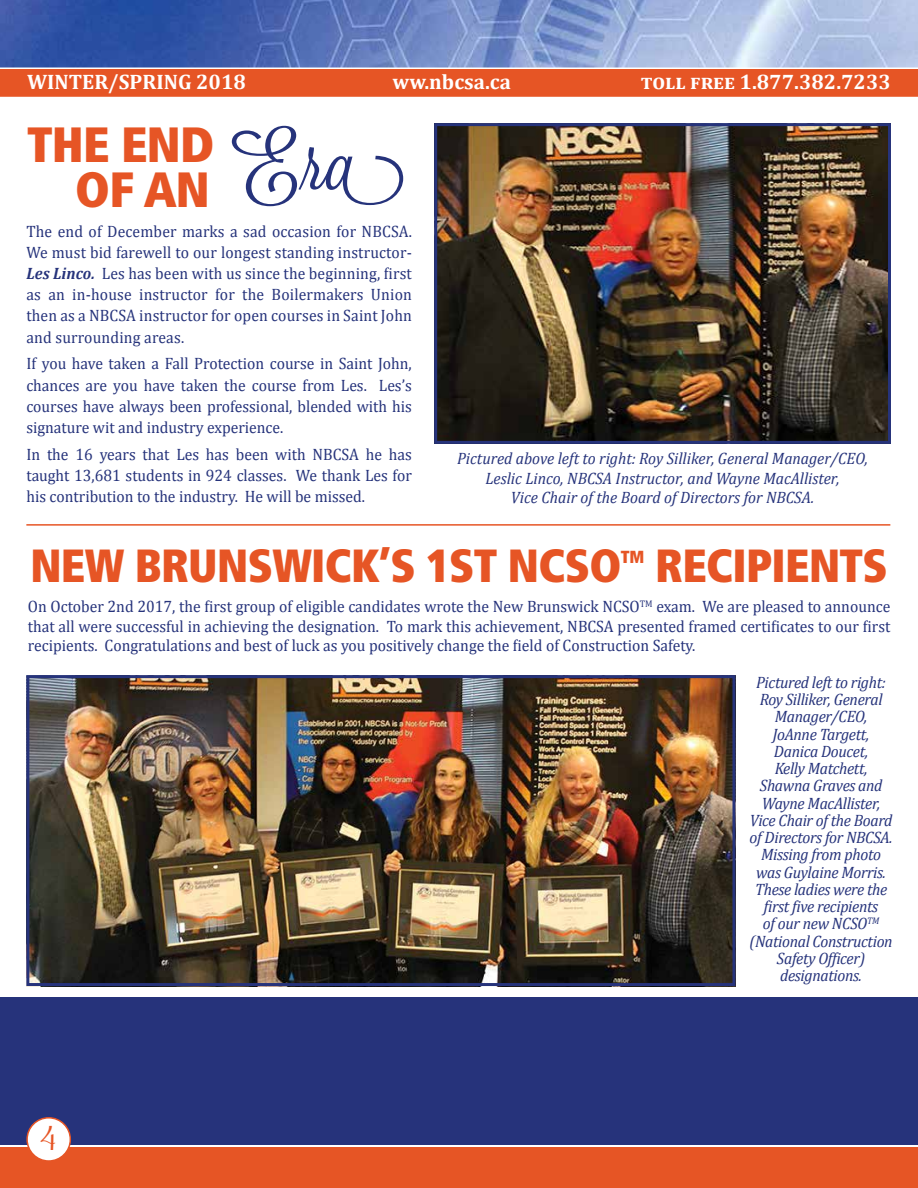
<style>
.page{position:relative;width:918px;height:1188px;background:#fff}
.page>*{position:absolute;margin:0;border:0;box-sizing:border-box;transform-origin:0 0}
.t1{font:900 condensed 49.5px/45px "Frutiger";letter-spacing:-.015em;color:#e65525}
.t2{font:900 condensed 46.5px "Frutiger";letter-spacing:-.015em;color:#e65525}
.t3{font:33px "Rochester";color:#e65525}
.t4{font:700 21px "Cambria";color:#fff}
.t5{font:900 condensed 17.55px "Frutiger";color:#e65525}
.t6{font:16.5px/21px "Cambria";color:#26337b;text-align:justify;scale:.95 1}
.t7{font:italic 16.5px/17.2px "Cambria";letter-spacing:-.02em;color:#26337b;text-align:center;scale:.95 1}
.t8{font:italic 16.5px/19.5px "Cambria";color:#26337b;text-align:center;scale:.95 1}
.s1{font-weight:700;font-style:italic}
</style>
<div class="page">
<img style="left:0;top:0;width:918px;height:68px">
<div style="left:0;top:69px;width:918px;height:28px;background:#e65525"></div>
<div style="left:0;top:997px;width:918px;height:147px;background:#26337b"></div>
<div style="left:0;top:1148px;width:918px;height:40px;background:#e65525"></div>
<div style="left:27px;top:1118px;width:43px;height:43px;background:#fff;border-radius:50%"></div>
<div style="left:26px;top:1117px;width:45px;height:45px;border:2px solid #e65525;border-radius:50%"></div>
<img style="left:438px;top:127px;width:449px;height:313px">
<div style="left:434px;top:123px;width:457px;height:321px;border:3px solid #26337b"></div>
<hr style="left:26px;top:524px;width:864px;height:2px;background:#e65525">
<img style="left:30px;top:679px;width:701px;height:303px">
<div style="left:26px;top:675px;width:709px;height:311px;border:3px solid #26337b"></div>
<p class="t4" style="left:27px;top:67px;width:220px">WINTER/SPRING 2018</p>
<p class="t4" style="left:393px;top:67px;width:120px">ww.nbcsa.ca</p>
<p class="t4" style="left:641px;top:67px;width:252px">toll free 1.877.382.7233</p>
<h1 class="t1" style="left:75px;top:122px;width:331px;text-indent:-48px">THE END<br>OF AN <sup>Era</sup></h1>
<p class="t6" style="left:26px;top:221px;width:407px">The end of December marks a sad occasion for NBCSA.<br>We must bid farewell to our longest standing instructor-<span class="s1">Les Linco.</span> Les has been with us since the beginning, first as an in-house instructor for the Boilermakers Union then as a NBCSA instructor for open courses in Saint John and surrounding areas.</p>
<p class="t6" style="left:26px;top:353px;width:407px">If you have taken a Fall Protection course in Saint John, chances are you have taken the course from Les. Les’s courses have always been professional, blended with his signature wit and industry experience.</p>
<p class="t6" style="left:26px;top:443px;width:407px">In the 16 years that Les has been with NBCSA he has taught 13,681 students in 924 classes. We thank Les for his contribution to the industry. He will be missed.</p>
<p class="t8" style="left:457px;top:448px;width:434px">Pictured above left to right: Roy Silliker, General Manager/CEO,<br>Leslic Linco, NBCSA Instructor, and Wayne MacAllister,<br>Vice Chair of the Board of Directors for NBCSA.</p>
<h2 class="t2" style="left:30px;top:538px;width:506px">NEW BRUNSWICK’S 1ST NCSO</h2>
<p class="t5" style="left:621px;top:546px;width:25px">TM</p>
<h2 class="t2" style="left:655px;top:538px;width:234px">RECIPIENTS</h2>
<p class="t6" style="left:28px;top:597px;width:909px;line-height:19.5px">On October 2nd 2017, the first group of eligible candidates wrote the New Brunswick NCSO<sup>TM</sup> exam. We are pleased to announce that all were successful in achieving the designation. To mark this achievement, NBCSA presented framed certificates to our first recipients. Congratulations and best of luck as you positively change the field of Construction Safety.</p>
<p class="t7" style="left:750px;top:673px;width:152px">Pictured left to right:<br>Roy Silliker, General<br>Manager/CEO,<br>JoAnne Targett,<br>Danica Doucet,<br>Kelly Matchett,<br>Shawna Graves and<br>Wayne MacAllister,<br>Vice Chair of the Board of Directors for NBCSA.<br>Missing from photo was Guylaine Morris.<br>These ladies were the first five recipients<br>of our new NCSO<sup>tm </sup>(National Construction<br>Safety Officer) designations.</p>
<h3 class="t3" style="left:40px;top:1116px;width:19px">4</h3>
</div>
